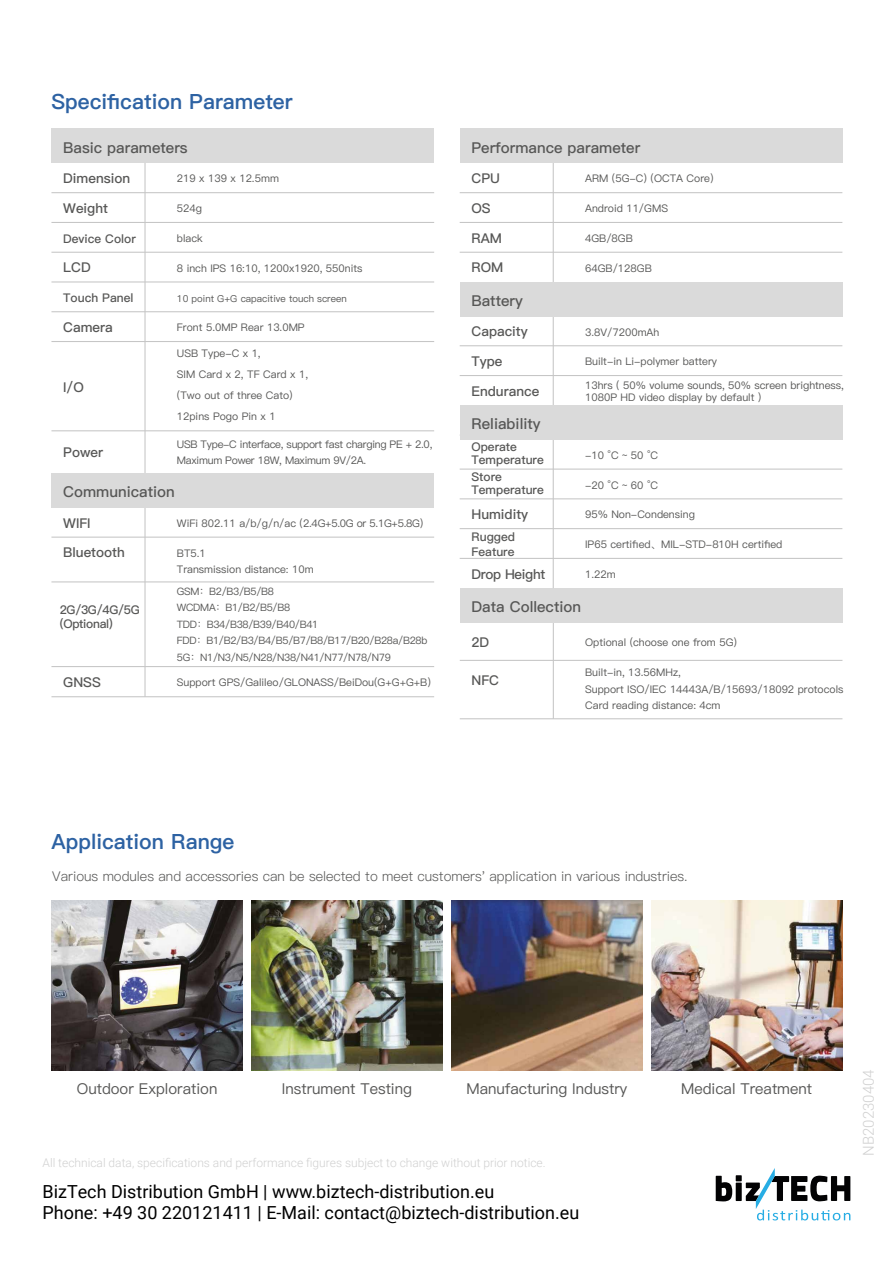
<style>
.page{position:relative;width:893px;height:1263px;background:#fff}
.page>*{position:absolute;margin:0;border:0;box-sizing:border-box;transform-origin:0 0}
.t1{font:21px "Ping Fang SC Heavy";color:#2d62a3}
.t2{font:18px/21.6px "Roboto";color:#000}
.t3{font:15px "Ping Fang SC Bold";color:#575756}
.t4{font:15px "Ping Fang SC Medium";color:#575756}
.t5{font:300 15px "Roboto";color:#d0d0d0}
.t6{font:13.5px "Ping Fang SC Bold";color:#575756}
.t7{font:13.5px "Ping Fang SC Regular";color:#575756}
.t8{font:13.5px "Ping Fang SC Bold";letter-spacing:-.025em;color:#575756}
.t9{font:300 12px "Roboto";color:#d0d0d0}
.t10{font:12px/13.5px "Ping Fang SC Bold";color:#575756}
.t11{font:12px/14.4px "Ping Fang SC Bold";letter-spacing:-.025em;color:#575756}
.t12{font:10.5px/21px "Ping Fang SC Medium";color:#575756}
.t13{font:10.5px/16.5px "Ping Fang SC Medium";letter-spacing:-.025em;color:#575756}
.t14{font:10.2px/16.5px "Ping Fang SC Medium";letter-spacing:-.025em;color:#575756}
.t15{font:9.6px "Ping Fang SC Medium";color:#575756}
</style>
<div class="page">
<svg style="left:716px;top:1168px;width:134px;height:52px"></svg>
<div style="left:51px;top:129px;width:383px;height:34px;background:#dadada"></div>
<hr style="left:51px;top:192px;width:383px;height:1px;background:#c6c6c6">
<hr style="left:51px;top:222px;width:383px;height:1px;background:#c6c6c6">
<hr style="left:51px;top:252px;width:383px;height:1px;background:#c6c6c6">
<hr style="left:51px;top:281px;width:383px;height:1px;background:#c6c6c6">
<hr style="left:51px;top:311px;width:383px;height:1px;background:#c6c6c6">
<hr style="left:144px;top:163px;width:2px;height:310px;background:#c6c6c6">
<hr style="left:553px;top:163px;width:1px;height:119px;background:#c6c6c6">
<hr style="left:553px;top:316px;width:1px;height:89px;background:#c6c6c6">
<hr style="left:553px;top:622px;width:1px;height:97px;background:#c6c6c6">
<div style="left:460px;top:588px;width:382px;height:34px;background:#dadada"></div>
<hr style="left:460px;top:660px;width:382px;height:1px;background:#c6c6c6">
<hr style="left:460px;top:718px;width:382px;height:1px;background:#c6c6c6">
<hr style="left:51px;top:341px;width:383px;height:1px;background:#c6c6c6">
<hr style="left:51px;top:430px;width:383px;height:1px;background:#c6c6c6">
<div style="left:460px;top:129px;width:382px;height:34px;background:#dadada"></div>
<hr style="left:460px;top:192px;width:382px;height:1px;background:#c6c6c6">
<hr style="left:460px;top:222px;width:382px;height:1px;background:#c6c6c6">
<hr style="left:460px;top:252px;width:382px;height:1px;background:#c6c6c6">
<hr style="left:144px;top:507px;width:2px;height:190px;background:#c6c6c6">
<hr style="left:51px;top:666px;width:383px;height:1px;background:#c6c6c6">
<hr style="left:51px;top:696px;width:383px;height:1px;background:#c6c6c6">
<div style="left:51px;top:473px;width:383px;height:34px;background:#dadada"></div>
<hr style="left:51px;top:537px;width:383px;height:1px;background:#c6c6c6">
<hr style="left:51px;top:581px;width:383px;height:1px;background:#c6c6c6">
<hr style="left:553px;top:439px;width:1px;height:149px;background:#c6c6c6">
<div style="left:460px;top:405px;width:382px;height:34px;background:#dadada"></div>
<hr style="left:460px;top:469px;width:382px;height:1px;background:#c6c6c6">
<hr style="left:460px;top:498px;width:382px;height:1px;background:#c6c6c6">
<hr style="left:460px;top:528px;width:382px;height:1px;background:#c6c6c6">
<hr style="left:460px;top:558px;width:382px;height:1px;background:#c6c6c6">
<div style="left:460px;top:282px;width:382px;height:34px;background:#dadada"></div>
<hr style="left:460px;top:345px;width:382px;height:1px;background:#c6c6c6">
<hr style="left:460px;top:375px;width:382px;height:1px;background:#c6c6c6">
<img style="left:51px;top:901px;width:192px;height:170px">
<img style="left:251px;top:901px;width:192px;height:170px">
<img style="left:651px;top:901px;width:191px;height:170px">
<img style="left:451px;top:901px;width:191px;height:170px">
<h1 class="t1" style="left:51px;top:89px;width:243px">Specification Parameter</h1>
<h3 class="t3" style="left:63px;top:139px;width:126px">Basic parameters</h3>
<p class="t6" style="left:63px;top:170px;width:69px">Dimension</p>
<p class="t6" style="left:63px;top:200px;width:46px">Weight</p>
<p class="t10" style="left:63px;top:232px;width:74px">Device Color</p>
<p class="t6" style="left:63px;top:260px;width:29px">LCD</p>
<p class="t10" style="left:63px;top:291px;width:72px">Touch Panel</p>
<p class="t6" style="left:63px;top:319px;width:51px">Camera</p>
<p class="t12" style="left:177px;top:168px;width:104px">219 x 139 x 12.5mm</p>
<p class="t12" style="left:177px;top:198px;width:27px">524g</p>
<p class="t12" style="left:177px;top:228px;width:27px">black</p>
<p class="t12" style="left:177px;top:258px;width:187px">8 inch IPS 16:10, 1200x1920, 550nits</p>
<p class="t15" style="left:177px;top:293px;width:171px">10 point G+G capacitive touch screen</p>
<p class="t12" style="left:177px;top:317px;width:129px">Front 5.0MP Rear 13.0MP</p>
<p class="t6" style="left:63px;top:379px;width:22px">I/O</p>
<p class="t6" style="left:63px;top:444px;width:41px">Power</p>
<p class="t12" style="left:177px;top:343px;width:133px">USB Type-C x 1,<br>SIM Card x 2, TF Card x 1, (Two out of three Cato)<br>12pins Pogo Pin x 1</p>
<p class="t13" style="left:177px;top:436px;width:257px">USB Type-C interface, support fast charging PE + 2.0,<br>Maximum Power 18W, Maximum 9V/2A.</p>
<h3 class="t3" style="left:63px;top:483px;width:113px">Communication</h3>
<p class="t6" style="left:63px;top:515px;width:29px">WIFI</p>
<p class="t6" style="left:63px;top:544px;width:63px">Bluetooth</p>
<p class="t12" style="left:177px;top:513px;width:248px">WiFi 802.11 a/b/g/n/ac (2.4G+5.0G or 5.1G+5.8G)</p>
<p class="t12" style="left:177px;top:545px;width:138px;line-height:16.5px">BT5.1<br>Transmission distance: 10m</p>
<p class="t14" style="left:177px;top:583px;width:252px">GSM：B2/B3/B5/B8<br>WCDMA：B1/B2/B5/B8<br>TDD：B34/B38/B39/B40/B41<br>FDD：B1/B2/B3/B4/B5/B7/B8/B17/B20/B28a/B28b<br>5G：N1/N3/N5/N28/N38/N41/N77/N78/N79</p>
<p class="t11" style="left:60px;top:602px;width:81px">2G/3G/4G/5G (Optional)</p>
<p class="t6" style="left:63px;top:674px;width:39px">GNSS</p>
<p class="t12" style="left:177px;top:672px;width:255px">Support GPS/Galileo/GLONASS/BeiDou(G+G+G+B)</p>
<h3 class="t3" style="left:471px;top:139px;width:170px">Performance parameter</h3>
<p class="t6" style="left:471px;top:170px;width:30px">CPU</p>
<p class="t6" style="left:471px;top:200px;width:21px">OS</p>
<p class="t6" style="left:471px;top:230px;width:32px">RAM</p>
<p class="t6" style="left:471px;top:260px;width:33px">ROM</p>
<p class="t12" style="left:585px;top:168px;width:130px">ARM (5G-C) (OCTA Core)</p>
<p class="t12" style="left:585px;top:198px;width:84px">Android 11/GMS</p>
<p class="t12" style="left:585px;top:228px;width:49px">4GB/8GB</p>
<p class="t12" style="left:585px;top:258px;width:68px">64GB/128GB</p>
<h3 class="t3" style="left:471px;top:292px;width:53px">Battery</h3>
<p class="t6" style="left:471px;top:323px;width:58px">Capacity</p>
<p class="t6" style="left:471px;top:353px;width:33px">Type</p>
<p class="t6" style="left:471px;top:383px;width:69px">Endurance</p>
<p class="t12" style="left:585px;top:321px;width:76px">3.8V/7200mAh</p>
<p class="t12" style="left:585px;top:351px;width:133px">Built-in Li-polymer battery</p>
<p class="t12" style="left:585px;top:379px;width:260px;line-height:12.6px">13hrs ( 50% volume sounds, 50% screen brightness,<br>1080P HD video display by default )</p>
<h3 class="t3" style="left:471px;top:415px;width:71px">Reliability</h3>
<p class="t10" style="left:471px;top:440px;width:74px">Operate<br>Temperature</p>
<p class="t10" style="left:471px;top:470px;width:74px">Store<br>Temperature</p>
<p class="t6" style="left:471px;top:506px;width:58px">Humidity</p>
<p class="t10" style="left:471px;top:530px;width:45px;line-height:14.4px">Rugged<br>Feature</p>
<p class="t8" style="left:471px;top:566px;width:75px">Drop Height</p>
<p class="t12" style="left:585px;top:564px;width:32px">1.22m</p>
<p class="t12" style="left:585px;top:445px;width:75px">-10 °C ~ 50 °C</p>
<p class="t12" style="left:585px;top:474px;width:75px">-20 °C ~ 60 °C</p>
<p class="t12" style="left:585px;top:504px;width:111px">95% Non-Condensing</p>
<p class="t12" style="left:585px;top:534px;width:199px">IP65 certified、MIL-STD-810H certified</p>
<h3 class="t3" style="left:472px;top:598px;width:111px">Data Collection</h3>
<p class="t6" style="left:472px;top:634px;width:19px">2D</p>
<p class="t12" style="left:585px;top:632px;width:153px">Optional (choose one from 5G)</p>
<p class="t6" style="left:472px;top:672px;width:29px">NFC</p>
<p class="t12" style="left:585px;top:664px;width:260px;line-height:16.5px">Built-in, 13.56MHz,<br>Support ISO/IEC 14443A/B/15693/18092 protocols<br>Card reading distance: 4cm</p>
<h1 class="t1" style="left:51px;top:829px;width:185px">Application Range</h1>
<p class="t7" style="left:52px;top:868px;width:637px">Various modules and accessories can be selected to meet customers' application in various industries.</p>
<h3 class="t4" style="left:77px;top:1079px;width:142px">Outdoor Exploration</h3>
<h3 class="t4" style="left:282px;top:1079px;width:132px">Instrument Testing</h3>
<h3 class="t4" style="left:466px;top:1079px;width:162px">Manufacturing Industry</h3>
<h3 class="t4" style="left:681px;top:1079px;width:132px">Medical Treatment</h3>
<p class="t9" style="left:43px;top:1155px;width:505px">All technical data, specifications and performance figures subject to change without prior notice.</p>
<h2 class="t2" style="left:43px;top:1180px;width:538px">BizTech Distribution GmbH | www.biztech-distribution.eu<br>Phone: +49 30 220121411 | E-Mail: contact@biztech-distribution.eu</h2>
<h3 class="t5" style="left:858px;top:1156px;width:88px;rotate:-90deg">NB20230404</h3>
</div>
